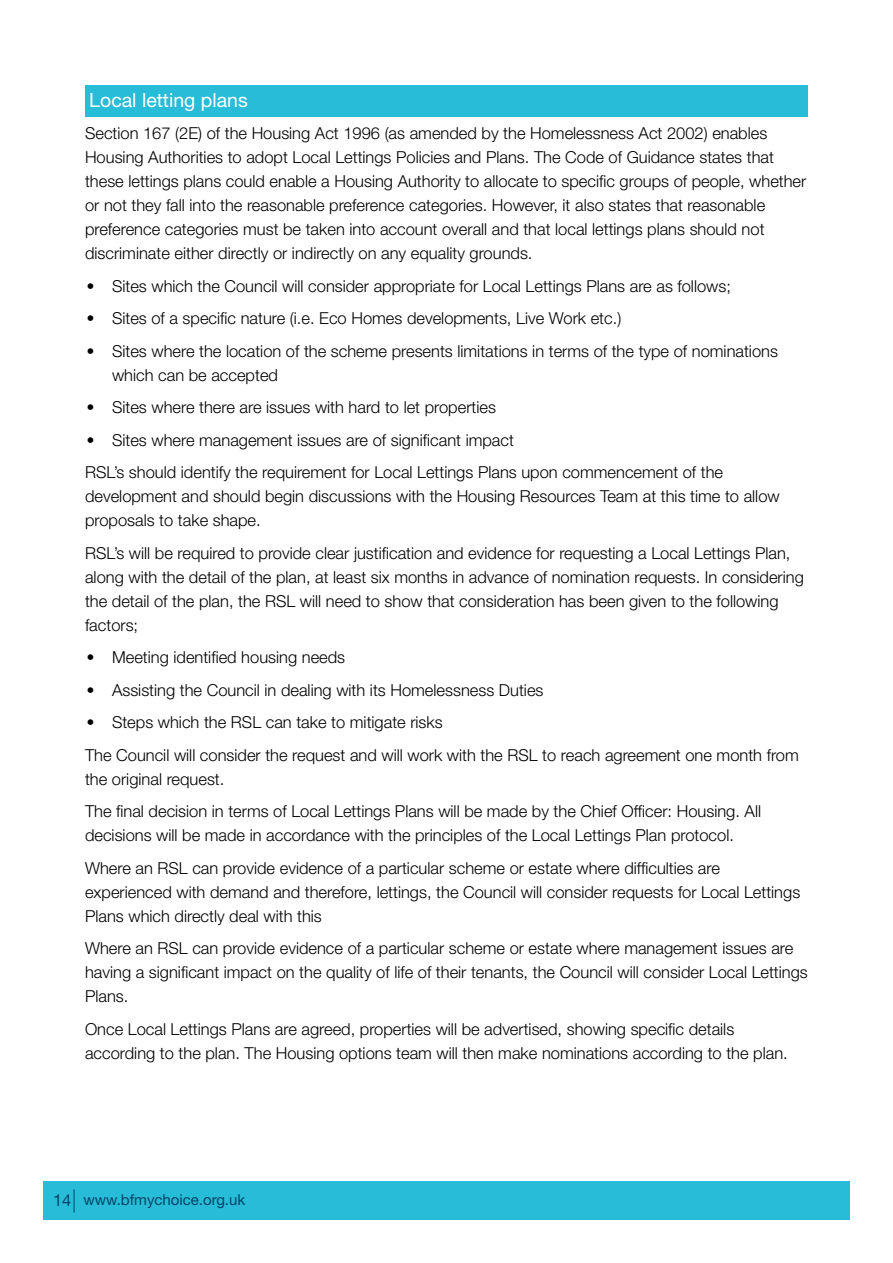
<style>
.page{position:relative;width:893px;height:1263px;background:#fff}
.page>*{position:absolute;margin:0;border:0;box-sizing:border-box;transform-origin:0 0}
.t1{font:19.5px "Helvetica Neue";color:#fff}
.t2{font:300 16.5px/24px "Helvetica Neue";color:#000}
.t3{font:15px "Helvetica Neue";color:#00446a}
.s1{font-family:"Courier";font-weight:400;font-size:18px}
.s2{font-size:16.5px}
</style>
<div class="page">
<div style="left:43px;top:1181px;width:807px;height:39px;background:#27bcd7"></div>
<svg style="left:74px;top:1189px;width:1px;height:23px"></svg>
<div style="left:85px;top:85px;width:723px;height:32px;background:#27bcd7"></div>
<p class="t1" style="left:89px;top:88px;width:160px">Local letting plans</p>
<p class="t2" style="left:85px;top:121px;width:723px">Section 167 (2E) of the Housing Act 1996 (as amended by the Homelessness Act 2002) enables Housing Authorities to adopt Local Lettings Policies and Plans. The Code of Guidance states that these lettings plans could enable a Housing Authority to allocate to specific groups of people, whether or not they fall into the reasonable preference categories. However, it also states that reasonable preference categories must be taken into account overall and that local lettings plans should not discriminate either directly or indirectly on any equality grounds.</p>
<p class="t2" style="left:85px;top:274px;width:647px"><span class="s1">•</span> Sites which the Council will consider appropriate for Local Lettings Plans are as follows;</p>
<p class="t2" style="left:85px;top:306px;width:538px"><span class="s1">•</span> Sites of a specific nature (i.e. Eco Homes developments, Live Work etc.)</p>
<p class="t2" style="left:112px;top:339px;width:667px;text-indent:-27px"><span class="s1">•</span> Sites where the location of the scheme presents limitations in terms of the type of nominations which can be accepted</p>
<p class="t2" style="left:85px;top:395px;width:412px"><span class="s1">•</span> Sites where there are issues with hard to let properties</p>
<p class="t2" style="left:85px;top:423px;width:640px;line-height:32.5px"><span class="s1">•</span> Sites where management issues are of significant impact<br>RSL’s should identify the requirement for Local Lettings Plans upon commencement of the</p>
<p class="t2" style="left:85px;top:484px;width:696px">development and should begin discussions with the Housing Resources Team at this time to allow proposals to take shape.</p>
<p class="t2" style="left:85px;top:541px;width:720px">RSL’s will be required to provide clear justification and evidence for requesting a Local Lettings Plan, along with the detail of the plan, at least six months in advance of nomination requests. In considering the detail of the plan, the RSL will need to show that consideration has been given to the following factors;</p>
<p class="t2" style="left:85px;top:645px;width:262px"><span class="s1">•</span> Meeting identified housing needs</p>
<p class="t2" style="left:85px;top:678px;width:460px"><span class="s1">•</span> Assisting the Council in dealing with its Homelessness Duties</p>
<p class="t2" style="left:85px;top:706px;width:715px;line-height:32.5px"><span class="s1">•</span> Steps which the RSL can take to mitigate risks<br>The Council will consider the request and will work with the RSL to reach agreement one month from</p>
<p class="t2" style="left:85px;top:762px;width:678px;line-height:32.5px">the original request.<br>The final decision in terms of Local Lettings Plans will be made by the Chief Officer: Housing. All</p>
<p class="t2" style="left:85px;top:819px;width:650px;line-height:32.5px">decisions will be made in accordance with the principles of the Local Lettings Plan protocol.<br>Where an RSL can provide evidence of a particular scheme or estate where difficulties are</p>
<p class="t2" style="left:85px;top:880px;width:717px">experienced with demand and therefore, lettings, the Council will consider requests for Local Lettings<br>Plans which directly deal with this</p>
<p class="t2" style="left:85px;top:936px;width:724px">Where an RSL can provide evidence of a particular scheme or estate where management issues are having a significant impact on the quality of life of their tenants, the Council will consider Local Lettings<br>Plans.</p>
<p class="t2" style="left:85px;top:1017px;width:704px">Once Local Lettings Plans are agreed, properties will be advertised, showing specific details according to the plan. The Housing options team will then make nominations according to the plan.</p>
<p class="t3" style="left:53px;top:1191px;width:194px"><span class="s2">14</span> www.bfmychoice.org.uk</p>
</div>
